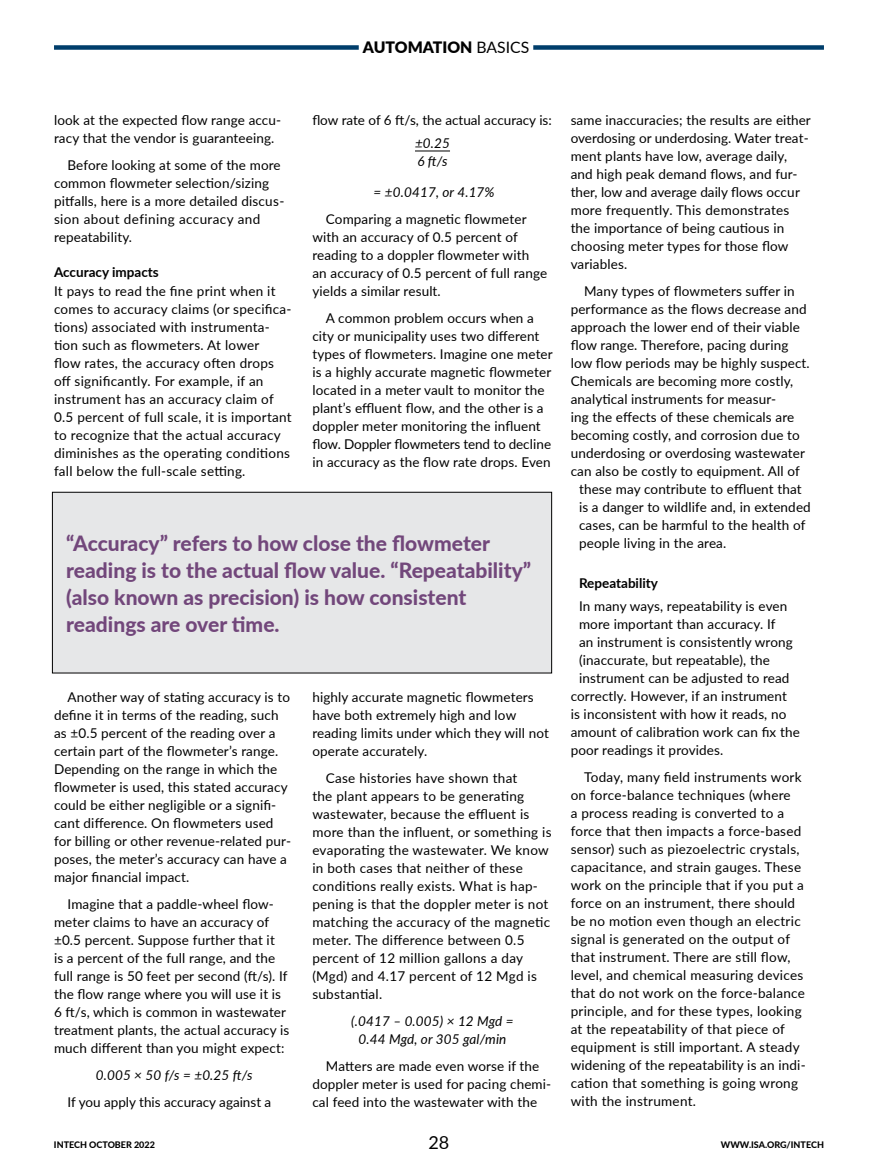
<style>
.page{position:relative;width:878px;height:1175px;background:#fff}
.page>*{position:absolute;margin:0;border:0;box-sizing:border-box;transform-origin:0 0}
.t1{font:800 21px/27px "Lato";color:#72477b}
.t2{font:18px "Lato";color:#000}
.t3{font:900 15.75px "Lato";color:#000}
.t4{font:13.5px/18px "Lato";letter-spacing:.01em;color:#000}
.t5{font:italic 13.5px/18px "Lato";letter-spacing:.01em;color:#000}
.t6{font:700 13.5px "Lato";color:#000}
.t7{font:800 9px "Lato";color:#000}
.s1{font-weight:400}
</style>
<div class="page">
<div style="left:533px;top:45px;width:291px;height:5px;background:#003e6b"></div>
<div style="left:54px;top:45px;width:305px;height:5px;background:#003e6b"></div>
<hr style="left:415px;top:151px;width:35px;height:1px;background:#000">
<div style="left:52px;top:492px;width:499px;height:181px;background:#e6e7e8"></div>
<div style="left:52px;top:492px;width:500px;height:181px;border:1px solid #000"></div>
<p class="t3" style="left:363px;top:36px;width:168px">AUTOMATION <span class="s1">BASICS</span></p>
<p class="t4" style="left:54px;top:111px;width:229px">look at the expected flow range accu&shy;racy that the vendor is guaranteeing.</p>
<p class="t4" style="left:54px;top:156px;width:232px;text-indent:14px">Before looking at some of the more common flowmeter selection/sizing pitfalls, here is a more detailed discus&shy;sion about defining accuracy and repeatability.</p>
<p class="t6" style="left:54px;top:263px;width:106px">Accuracy impacts</p>
<p class="t4" style="left:54px;top:282px;width:239px">It pays to read the fine print when it comes to accuracy claims (or specifica&shy;tions) associated with instrumenta&shy;tion such as flowmeters. At lower<br>flow rates, the accuracy often drops off significantly. For example, if an instrument has an accuracy claim of 0.5 percent of full scale, it is important to recognize that the actual accuracy diminishes as the operating conditions fall below the full-scale setting.</p>
<p class="t4" style="left:312px;top:111px;width:241px">flow rate of 6 ft/s, the actual accuracy is:</p>
<p class="t5" style="left:415px;top:133px;width:37px">±0.25<br>6 ft/s</p>
<p class="t5" style="left:373px;top:183px;width:122px">= ±0.0417, or 4.17%</p>
<p class="t4" style="left:312px;top:210px;width:236px;text-indent:14px">Comparing a magnetic flowmeter with an accuracy of 0.5 percent of reading to a doppler flowmeter with<br>an accuracy of 0.5 percent of full range yields a similar result.</p>
<p class="t4" style="left:312px;top:309px;width:242px;text-indent:14px">A common problem occurs when a city or municipality uses two different types of flowmeters. Imagine one meter is a highly accurate magnetic flowmeter located in a meter vault to monitor the plant’s effluent flow, and the other is a doppler meter monitoring the influent flow. Doppler flowmeters tend to decline in accuracy as the flow rate drops. Even</p>
<h1 class="t1" style="left:66px;top:528px;width:466px">“Accuracy” refers to how close the flowmeter reading is to the actual flow value. “Repeatability” (also known as precision) is how consistent readings are over time.</h1>
<p class="t4" style="left:54px;top:687px;width:238px;text-indent:14px">Another way of stating accuracy is to define it in terms of the reading, such as ±0.5 percent of the reading over a certain part of the flowmeter’s range.<br>Depending on the range in which the flowmeter is used, this stated accuracy could be either negligible or a signifi&shy;cant difference. On flowmeters used for billing or other revenue-related pur&shy;poses, the meter’s accuracy can have a major financial impact.</p>
<p class="t4" style="left:54px;top:894px;width:237px;text-indent:14px">Imagine that a paddle-wheel flow&shy;meter claims to have an accuracy of ±0.5 percent. Suppose further that it<br>is a percent of the full range, and the full range is 50 feet per second (ft/s). If the flow range where you will use it is 6 ft/s, which is common in wastewater treatment plants, the actual accuracy is much different than you might expect:</p>
<p class="t5" style="left:96px;top:1065px;width:158px">0.005 × 50 f/s = ±0.25 ft/s</p>
<p class="t4" style="left:68px;top:1092px;width:205px">If you apply this accuracy against a</p>
<p class="t4" style="left:312px;top:687px;width:238px">highly accurate magnetic flowmeters have both extremely high and low reading limits under which they will not operate accurately.</p>
<p class="t4" style="left:312px;top:768px;width:241px;text-indent:14px">Case histories have shown that<br>the plant appears to be generating wastewater, because the effluent is more than the influent, or something is evaporating the wastewater. We know in both cases that neither of these conditions really exists. What is hap&shy;pening is that the doppler meter is not matching the accuracy of the magnetic meter. The difference between 0.5 percent of 12 million gallons a day (Mgd) and 4.17 percent of 12 Mgd is substantial.</p>
<p class="t5" style="left:351px;top:1011px;width:164px;text-align:center">(.0417 – 0.005) × 12 Mgd =<br>0.44 Mgd, or 305 gal/min</p>
<p class="t4" style="left:312px;top:1056px;width:240px;text-indent:14px">Matters are made even worse if the doppler meter is used for pacing chemi&shy;cal feed into the wastewater with the</p>
<p class="t4" style="left:570px;top:111px;width:241px">same inaccuracies; the results are either overdosing or underdosing. Water treat&shy;ment plants have low, average daily, and high peak demand flows, and fur&shy;ther, low and average daily flows occur more frequently. This demonstrates the importance of being cautious in choosing meter types for those flow variables.</p>
<p class="t4" style="left:584px;top:282px;width:212px">Many types of flowmeters suffer in</p>
<p class="t4" style="left:570px;top:300px;width:237px">performance as the flows decrease and</p>
<p class="t4" style="left:570px;top:318px;width:231px">approach the lower end of their viable</p>
<p class="t4" style="left:570px;top:336px;width:219px">flow range. Therefore, pacing during</p>
<p class="t4" style="left:570px;top:354px;width:240px">low flow periods may be highly suspect.</p>
<p class="t4" style="left:570px;top:372px;width:224px">Chemicals are becoming more costly,</p>
<p class="t4" style="left:570px;top:390px;width:207px">analytical instruments for measur-</p>
<p class="t4" style="left:570px;top:408px;width:225px">ing the effects of these chemicals are</p>
<p class="t4" style="left:570px;top:426px;width:230px">becoming costly, and corrosion due to</p>
<p class="t4" style="left:570px;top:444px;width:236px">underdosing or overdosing wastewater</p>
<p class="t4" style="left:570px;top:462px;width:230px">can also be costly to equipment. All of</p>
<p class="t4" style="left:579px;top:480px;width:224px">these may contribute to effluent that</p>
<p class="t4" style="left:579px;top:498px;width:233px">is a danger to wildlife and, in extended</p>
<p class="t4" style="left:579px;top:516px;width:228px">cases, can be harmful to the health of</p>
<p class="t4" style="left:579px;top:534px;width:149px">people living in the area.</p>
<p class="t6" style="left:579px;top:573px;width:80px">Repeatability</p>
<p class="t4" style="left:579px;top:597px;width:210px">In many ways, repeatability is even</p>
<p class="t4" style="left:579px;top:615px;width:198px">more important than accuracy. If</p>
<p class="t4" style="left:579px;top:633px;width:215px">an instrument is consistently wrong</p>
<p class="t4" style="left:579px;top:651px;width:192px">(inaccurate, but repeatable), the</p>
<p class="t4" style="left:579px;top:669px;width:212px">instrument can be adjusted to read</p>
<p class="t4" style="left:570px;top:687px;width:218px">correctly. However, if an instrument</p>
<p class="t4" style="left:570px;top:705px;width:217px">is inconsistent with how it reads, no</p>
<p class="t4" style="left:570px;top:723px;width:231px">amount of calibration work can fix the</p>
<p class="t4" style="left:570px;top:741px;width:154px">poor readings it provides.</p>
<p class="t4" style="left:570px;top:768px;width:236px;text-indent:14px">Today, many field instruments work on force-balance techniques (where<br>a process reading is converted to a force that then impacts a force-based sensor) such as piezoelectric crystals, capacitance, and strain gauges. These work on the principle that if you put a force on an instrument, there should be no motion even though an electric signal is generated on the output of that instrument. There are still flow, level, and chemical measuring devices that do not work on the force-balance principle, and for these types, looking at the repeatability of that piece of equipment is still important. A steady widening of the repeatability is an indi&shy;cation that something is going wrong with the instrument.</p>
<h2 class="t2" style="left:428px;top:1129px;width:22px">28</h2>
<p class="t7" style="left:54px;top:1138px;width:102px">INTECH OCTOBER 2022</p>
<p class="t7" style="left:721px;top:1138px;width:104px">WWW.ISA.ORG/INTECH</p>
</div>
